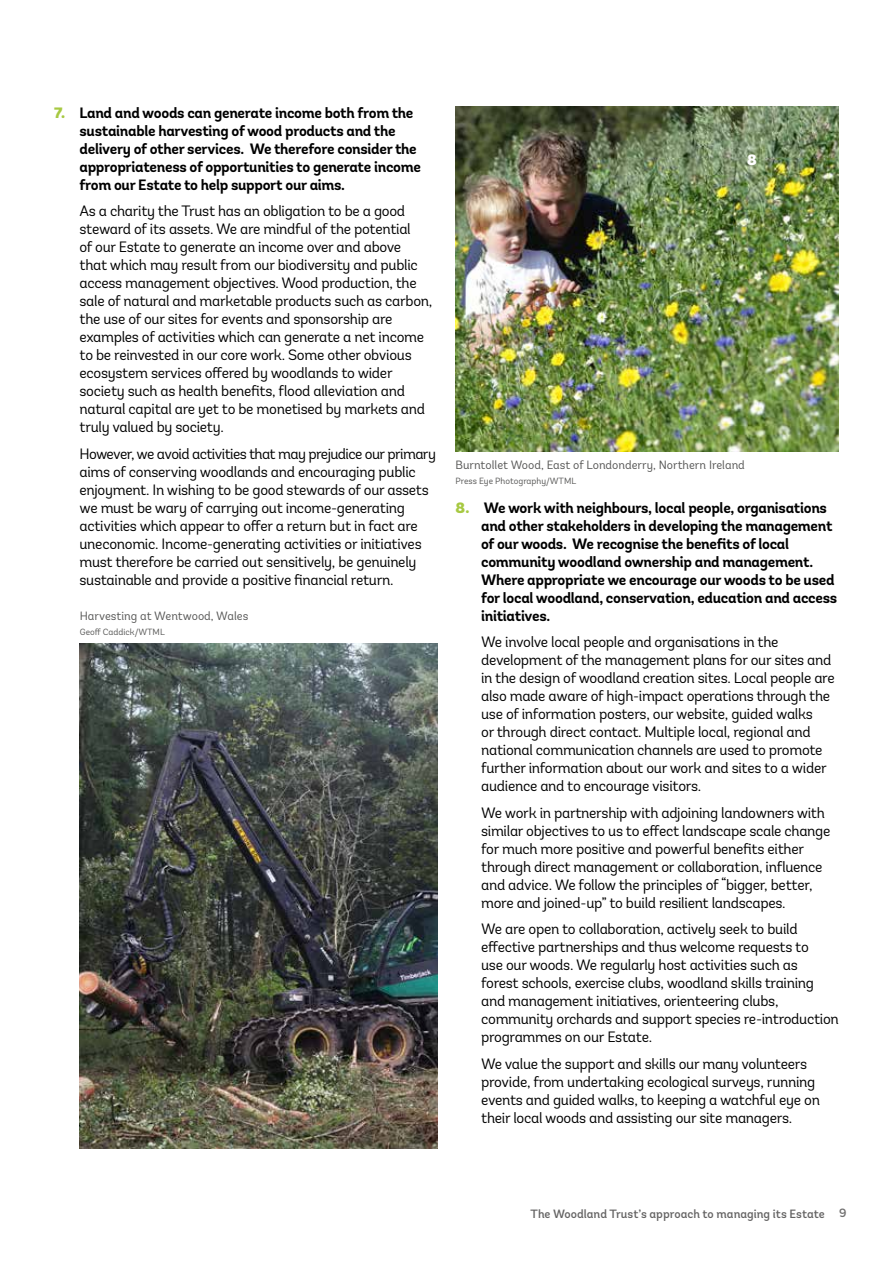
<style>
.page{position:relative;width:893px;height:1263px;background:#fff}
.page>*{position:absolute;margin:0;border:0;box-sizing:border-box;transform-origin:0 0}
.Body_copy{font:15px/18px "Andes";letter-spacing:-.02em;color:#000}
.t1{font:700 15px/18px "Andes";letter-spacing:-.02em;color:#000}
.Quote_copy{font:900 15px "Andes";color:#fff}
.t2{font:12px "Andes";color:#575756}
.t3{font:500 12px "Andes";color:#646363}
.Image_reference{font:9px "Andes";color:#575756}
.s1{font-weight:900;color:#a7c942}
.s2{color:#706f6f}
</style>
<div class="page">
<img style="left:80px;top:643px;width:357px;height:505px">
<img style="left:456px;top:106px;width:383px;height:346px">
<p class="t1" style="left:80px;top:104px;width:343px;text-indent:-26px"><span class="s1">7.</span> Land and woods can generate income both from the sustainable harvesting of wood products and the delivery of other services. We therefore consider the appropriateness of opportunities to generate income from our Estate to help support our aims.</p>
<p class="Body_copy" style="left:80px;top:202px;width:354px">As a charity the Trust has an obligation to be a good steward of its assets. We are mindful of the potential<br>of our Estate to generate an income over and above that which may result from our biodiversity and public access management objectives. Wood production, the sale of natural and marketable products such as carbon, the use of our sites for events and sponsorship are examples of activities which can generate a net income to be reinvested in our core work. Some other obvious ecosystem services offered by woodlands to wider society such as health benefits, flood alleviation and natural capital are yet to be monetised by markets and truly valued by society.</p>
<p class="Body_copy" style="left:80px;top:444px;width:358px">However, we avoid activities that may prejudice our primary aims of conserving woodlands and encouraging public enjoyment. In wishing to be good stewards of our assets we must be wary of carrying out income-generating activities which appear to offer a return but in fact are uneconomic. Income-generating activities or initiatives must therefore be carried out sensitively, be genuinely sustainable and provide a positive financial return.</p>
<p class="t2" style="left:80px;top:608px;width:170px">Harvesting at Wentwood, Wales</p>
<p class="Image_reference" style="left:80px;top:626px;width:86px">Geoff Caddick/WTML</p>
<p class="Quote_copy" style="left:747px;top:150px;width:11px">8</p>
<p class="t2" style="left:455px;top:458px;width:291px">Burntollet Wood, East of Londonderry, Northern Ireland</p>
<p class="Image_reference" style="left:455px;top:476px;width:122px">Press Eye Photography/WTML</p>
<p class="t1" style="left:481px;top:499px;width:358px;text-indent:-26px"><span class="s1">8.</span> We work with neighbours, local people, organisations and other stakeholders in developing the management of our woods. We recognise the benefits of local community woodland ownership and management.<br>Where appropriate we encourage our woods to be used for local woodland, conservation, education and access initiatives.</p>
<p class="Body_copy" style="left:481px;top:633px;width:355px">We involve local people and organisations in the development of the management plans for our sites and in the design of woodland creation sites. Local people are also made aware of high-impact operations through the use of information posters, our website, guided walks<br>or through direct contact. Multiple local, regional and national communication channels are used to promote further information about our work and sites to a wider audience and to encourage visitors.</p>
<p class="Body_copy" style="left:481px;top:803px;width:351px">We work in partnership with adjoining landowners with similar objectives to us to effect landscape scale change for much more positive and powerful benefits either through direct management or collaboration, influence and advice. We follow the principles of “bigger, better, more and joined-up” to build resilient landscapes.</p>
<p class="Body_copy" style="left:481px;top:920px;width:359px">We are open to collaboration, actively seek to build effective partnerships and thus welcome requests to<br>use our woods. We regularly host activities such as forest schools, exercise clubs, woodland skills training and management initiatives, orienteering clubs, community orchards and support species re-introduction programmes on our Estate.</p>
<p class="Body_copy" style="left:481px;top:1054px;width:340px">We value the support and skills our many volunteers provide, from undertaking ecological surveys, running events and guided walks, to keeping a watchful eye on their local woods and assisting our site managers.</p>
<p class="t3" style="left:531px;top:1206px;width:317px">The Woodland Trust’s approach to managing its Estate <span class="s2">9</span></p>
</div>
